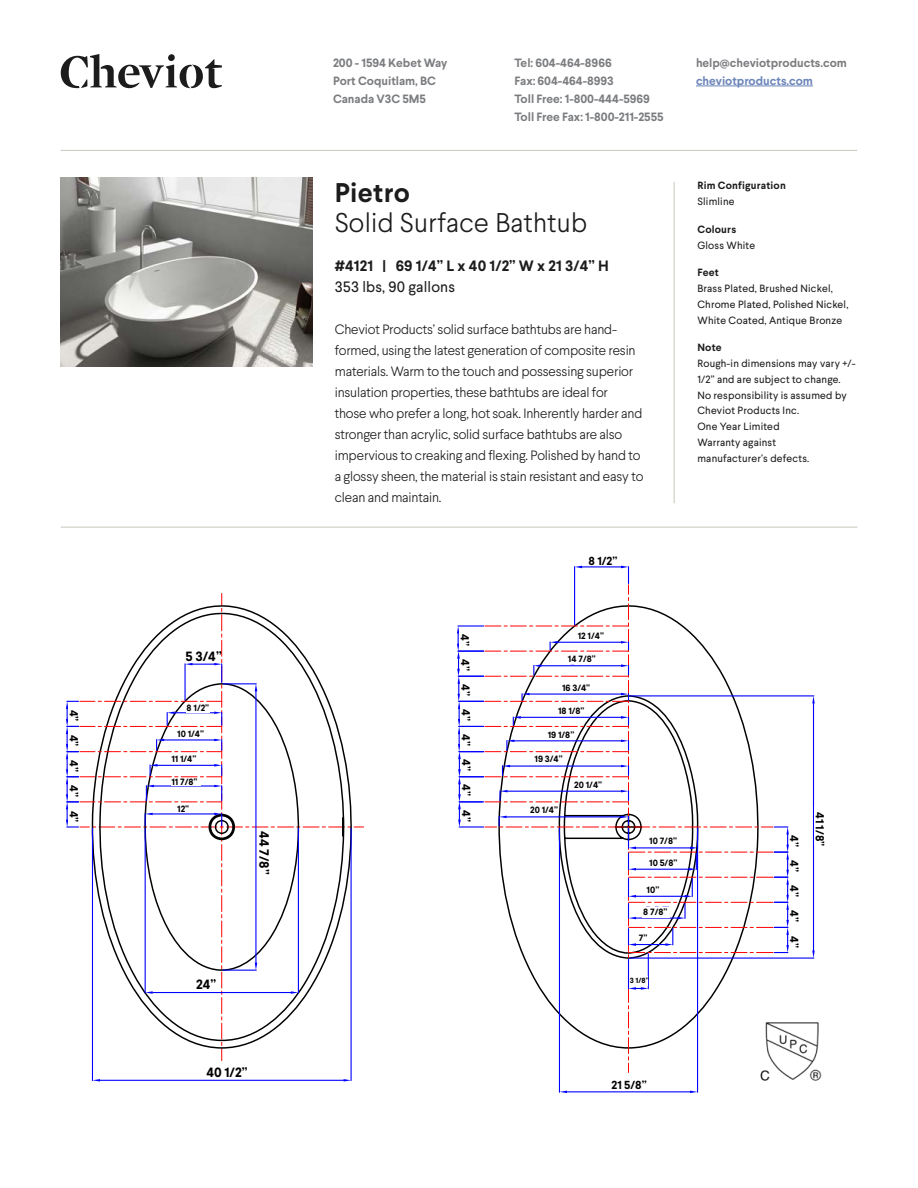
<style>
.page{position:relative;width:918px;height:1188px;background:#fff}
.page>*{position:absolute;margin:0;border:0;box-sizing:border-box;transform-origin:0 0}
.t1{font:300 27px "Larsseit";letter-spacing:.01em;color:#1c1c1c}
.t2{font:700 27px "Larsseit";letter-spacing:.01em;color:#1c1c1c}
.t3{font:700 15px "Larsseit";letter-spacing:.01em;color:#1c1c1c}
.t4{font:15px "Larsseit";letter-spacing:.01em;color:#1c1c1c}
.t5{font:300 13.5px/21px "Larsseit";letter-spacing:-.01em;color:#1c1c1c}
.t6{font:700 13.35px "Larsseit";color:#000}
.t7{font:700 12px/18px "Larsseit";color:#7a7c7f}
.t8{font:700 12px "Larsseit";color:#6b85b9}
.t9{font:700 11.7px "Larsseit";color:#000}
.t10{font:10.5px/15.8px "Larsseit";letter-spacing:.02em;color:#1c1c1c}
.t11{font:700 10.5px "Larsseit";letter-spacing:.02em;color:#1c1c1c}
.t12{font:700 9.15px "Larsseit";color:#000}
.t13{font:700 7.5px "Larsseit";color:#000}
</style>
<div class="page">
<hr style="left:61px;top:150px;width:796px;height:1px;background:#c3c8bd">
<svg style="left:61px;top:54px;width:161px;height:34px"></svg>
<hr style="left:696px;top:86px;width:117px;height:1px;background:#6b85b9">
<svg style="left:801px;top:695px;width:14px;height:117px"></svg>
<svg style="left:812px;top:696px;width:3px;height:7px"></svg>
<svg style="left:558px;top:812px;width:257px;height:281px"></svg>
<svg style="left:559px;top:1091px;width:8px;height:2px"></svg>
<svg style="left:690px;top:1091px;width:8px;height:2px"></svg>
<svg style="left:558px;top:1073px;width:83px;height:18px"></svg>
<svg style="left:457px;top:565px;width:344px;height:508px"></svg>
<div style="left:643px;top:907px;width:27px;height:11px;background:#fff"></div>
<div style="left:630px;top:976px;width:17px;height:9px;background:#fff"></div>
<div style="left:460px;top:703px;width:13px;height:21px;background:#fff"></div>
<div style="left:460px;top:678px;width:13px;height:21px;background:#fff"></div>
<div style="left:460px;top:653px;width:12px;height:21px;background:#fff"></div>
<div style="left:460px;top:628px;width:12px;height:21px;background:#fff"></div>
<div style="left:583px;top:554px;width:38px;height:12px;background:#fff"></div>
<div style="left:460px;top:728px;width:13px;height:21px;background:#fff"></div>
<div style="left:461px;top:753px;width:12px;height:21px;background:#fff"></div>
<div style="left:461px;top:779px;width:12px;height:21px;background:#fff"></div>
<div style="left:461px;top:804px;width:12px;height:21px;background:#fff"></div>
<div style="left:789px;top:829px;width:12px;height:21px;background:#fff"></div>
<div style="left:789px;top:854px;width:12px;height:21px;background:#fff"></div>
<div style="left:789px;top:879px;width:12px;height:21px;background:#fff"></div>
<div style="left:789px;top:904px;width:12px;height:21px;background:#fff"></div>
<div style="left:789px;top:930px;width:12px;height:21px;background:#fff"></div>
<svg style="left:66px;top:593px;width:298px;height:489px"></svg>
<div style="left:606px;top:1078px;width:38px;height:13px;background:#fff"></div>
<div style="left:814px;top:806px;width:13px;height:38px;background:#fff"></div>
<hr style="left:61px;top:527px;width:796px;height:1px;background:#c3c8bd">
<hr style="left:674px;top:182px;width:1px;height:321px;background:#c3c8bd">
<img style="left:61px;top:178px;width:251px;height:188px">
<img style="left:752px;top:1011px;width:70px;height:78px">
<p class="t9" style="left:81px;top:710px;width:13px;rotate:90deg">4”</p>
<p class="t9" style="left:81px;top:735px;width:89px;rotate:90deg">4” 4” 4” 4”</p>
<p class="t6" style="left:186px;top:647px;width:38px">5 3/4”</p>
<p class="t12" style="left:187px;top:701px;width:24px">8 1/2”</p>
<p class="t12" style="left:177px;top:728px;width:28px">10 1/4”</p>
<p class="t12" style="left:171px;top:753px;width:27px">11 1/4”</p>
<p class="t12" style="left:171px;top:776px;width:28px">11 7/8”</p>
<p class="t12" style="left:177px;top:803px;width:13px">12”</p>
<p class="t6" style="left:273px;top:831px;width:45px;rotate:90deg">44 7/8”</p>
<p class="t6" style="left:196px;top:976px;width:22px">24”</p>
<p class="t6" style="left:206px;top:1063px;width:42px">40 1/2”</p>
<p class="t7" style="left:333px;top:54px;width:116px">200 - 1594 Kebet Way<br>Port Coquitlam, BC<br>Canada V3C 5M5</p>
<p class="t7" style="left:514px;top:54px;width:151px">Tel: 604-464-8966<br>Fax: 604-464-8993<br>Toll Free: 1-800-444-5969<br>Toll Free Fax: 1-800-211-2555</p>
<p class="t7" style="left:696px;top:54px;width:152px">help@cheviotproducts.com</p>
<p class="t8" style="left:696px;top:73px;width:119px">cheviotproducts.com</p>
<h1 class="t2" style="left:335px;top:175px;width:77px">Pietro</h1>
<h1 class="t1" style="left:335px;top:206px;width:254px">Solid Surface Bathtub</h1>
<p class="t3" style="left:335px;top:256px;width:276px">#4121 | 69 1/4” L x 40 1/2” W x 21 3/4” H</p>
<p class="t4" style="left:335px;top:277px;width:122px">353 lbs, 90 gallons</p>
<p class="t5" style="left:335px;top:319px;width:310px">Cheviot Products’ solid surface bathtubs are hand&shy;formed, using the latest generation of composite resin materials. Warm to the touch and possessing superior insulation properties, these bathtubs are ideal for<br>those who prefer a long, hot soak. Inherently harder and stronger than acrylic, solid surface bathtubs are also impervious to creaking and flexing. Polished by hand to a glossy sheen, the material is stain resistant and easy to clean and maintain.</p>
<p class="t9" style="left:589px;top:553px;width:30px">8 1/2”</p>
<p class="t11" style="left:697px;top:179px;width:90px">Rim Configuration</p>
<p class="t10" style="left:697px;top:194px;width:39px">Slimline</p>
<p class="t11" style="left:697px;top:222px;width:40px">Colours</p>
<p class="t10" style="left:697px;top:237px;width:59px">Gloss White</p>
<p class="t11" style="left:697px;top:266px;width:23px">Feet</p>
<p class="t10" style="left:697px;top:281px;width:153px">Brass Plated, Brushed Nickel,<br>Chrome Plated, Polished Nickel,<br>White Coated, Antique Bronze</p>
<p class="t11" style="left:697px;top:341px;width:26px">Note</p>
<p class="t10" style="left:697px;top:356px;width:160px">Rough-in dimensions may vary +/-<br>1/2” and are subject to change.<br>No responsibility is assumed by<br>Cheviot Products Inc.<br>One Year Limited<br>Warranty against<br>manufacturer’s defects.</p>
<p class="t9" style="left:472px;top:634px;width:13px;rotate:90deg">4”</p>
<p class="t9" style="left:473px;top:659px;width:13px;rotate:90deg">4”</p>
<p class="t9" style="left:473px;top:684px;width:13px;rotate:90deg">4”</p>
<p class="t9" style="left:473px;top:709px;width:13px;rotate:90deg">4”</p>
<p class="t9" style="left:474px;top:734px;width:89px;rotate:90deg">4” 4” 4” 4”</p>
<p class="t12" style="left:578px;top:630px;width:28px">12 1/4”</p>
<p class="t12" style="left:568px;top:653px;width:29px">14 7/8”</p>
<p class="t12" style="left:562px;top:681px;width:30px">16 3/4”</p>
<p class="t12" style="left:558px;top:705px;width:28px">18 1/8”</p>
<p class="t12" style="left:548px;top:729px;width:28px">19 1/8”</p>
<p class="t12" style="left:535px;top:753px;width:30px">19 3/4”</p>
<p class="t12" style="left:574px;top:779px;width:29px">20 1/4”</p>
<p class="t12" style="left:530px;top:804px;width:29px">20 1/4”</p>
<p class="t12" style="left:649px;top:835px;width:29px">10 7/8”</p>
<p class="t12" style="left:649px;top:857px;width:30px">10 5/8”</p>
<p class="t12" style="left:647px;top:884px;width:14px">10”</p>
<p class="t12" style="left:643px;top:906px;width:26px">8 7/8”</p>
<p class="t12" style="left:639px;top:932px;width:10px">7”</p>
<p class="t13" style="left:630px;top:976px;width:20px">3 1/8”</p>
<p class="t9" style="left:802px;top:835px;width:114px;rotate:90deg">4” 4” 4” 4” 4”</p>
<p class="t9" style="left:827px;top:812px;width:36px;rotate:90deg">41 1/8”</p>
<p class="t9" style="left:612px;top:1078px;width:37px">21 5/8”</p>
</div>
